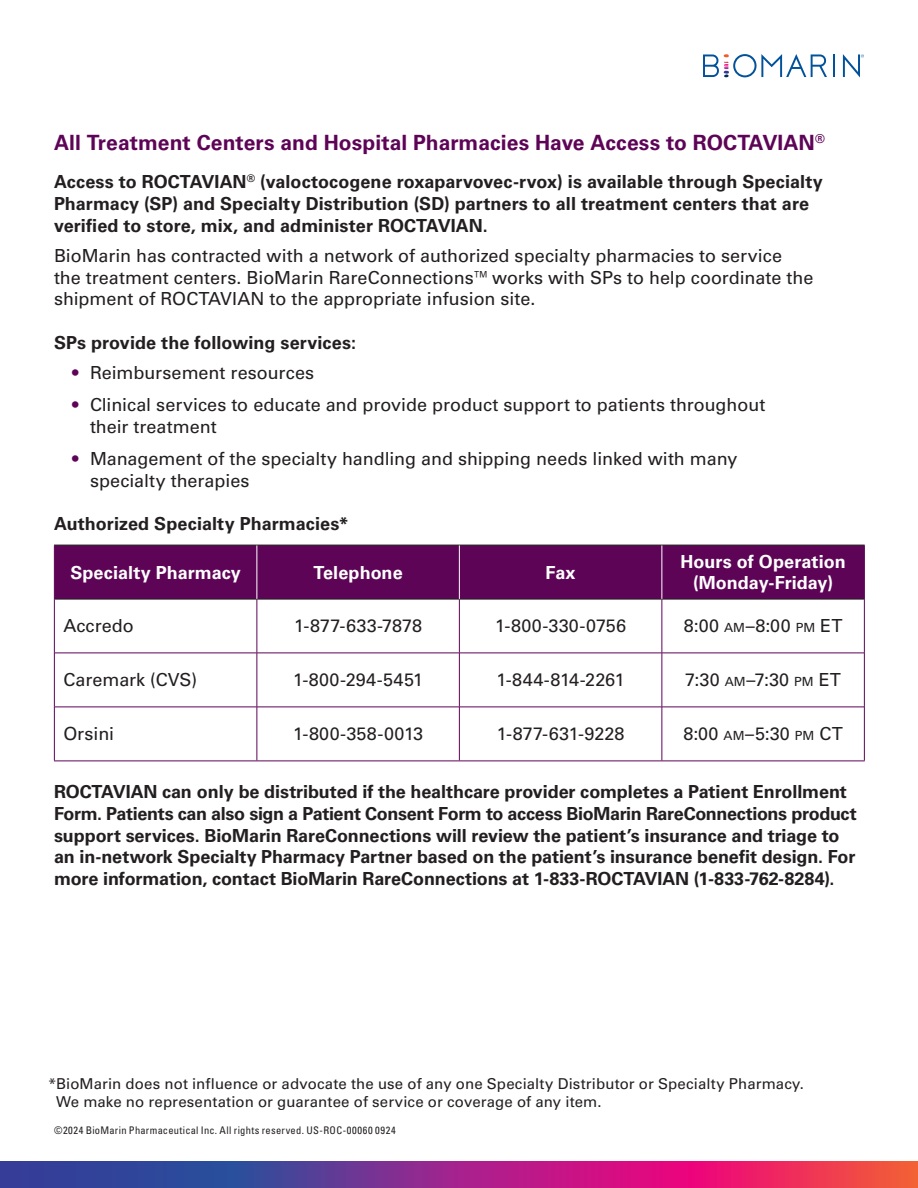
<style>
.page{position:relative;width:918px;height:1188px;background:#fff}
.page>*{position:absolute;margin:0;border:0;box-sizing:border-box;transform-origin:0 0}
.t1{font:700 21px "Univers LT Std";letter-spacing:.005em;color:#5e0457}
.Body_Copy{font:700 18px/21.6px "Univers LT Std";letter-spacing:-.005em;color:#231f20}
.Body_Copy-2{font:18px/21.6px "Univers LT Std";color:#231f20}
.Table_Headers{font:700 18px "Univers LT Std";letter-spacing:.005em;color:#fff}
.Subhead{font:700 18px "Univers LT Std";letter-spacing:.005em;color:#231f20}
.Body_Copy-3{font:18px "Univers LT Std";letter-spacing:.02em;color:#231f20}
.Footnote{font:15px/18px "Univers LT Std";letter-spacing:.005em;color:#231f20}
.t2{font:condensed 10.5px "Univers LT Std";letter-spacing:.025em;color:#231f20}
.s1{color:#5e0457}
.s2{font-size:12.6px}
</style>
<div class="page">
<hr style="left:833px;top:54px;width:2px;height:23px;background:#01519b">
<svg style="left:843px;top:54px;width:21px;height:24px"></svg>
<svg style="left:703px;top:54px;width:124px;height:23px"></svg>
<svg style="left:0;top:1161px;width:918px;height:27px;background:#933083"></svg>
<div style="left:55px;top:546px;width:809px;height:53px;background:#5e0457"></div>
<hr style="left:54px;top:545px;width:203px;height:1px;background:#231f20">
<hr style="left:257px;top:545px;width:202px;height:1px;background:#231f20">
<hr style="left:459px;top:545px;width:203px;height:1px;background:#231f20">
<hr style="left:662px;top:545px;width:203px;height:1px;background:#231f20">
<hr style="left:55px;top:599px;width:202px;height:1px;background:#231f20">
<hr style="left:257px;top:599px;width:202px;height:1px;background:#231f20">
<hr style="left:459px;top:599px;width:203px;height:1px;background:#231f20">
<hr style="left:662px;top:599px;width:202px;height:1px;background:#231f20">
<hr style="left:54px;top:545px;width:1px;height:54px;background:#5e0457">
<hr style="left:864px;top:545px;width:1px;height:54px;background:#5e0457">
<hr style="left:257px;top:545px;width:1px;height:54px;background:#fff">
<hr style="left:459px;top:545px;width:1px;height:54px;background:#fff">
<hr style="left:662px;top:545px;width:1px;height:54px;background:#fff">
<hr style="left:257px;top:599px;width:1px;height:54px;background:#5e0457">
<hr style="left:459px;top:599px;width:1px;height:54px;background:#5e0457">
<hr style="left:662px;top:599px;width:1px;height:54px;background:#5e0457">
<hr style="left:55px;top:653px;width:202px;height:1px;background:#5e0457">
<hr style="left:257px;top:653px;width:202px;height:1px;background:#5e0457">
<hr style="left:257px;top:653px;width:1px;height:54px;background:#5e0457">
<hr style="left:459px;top:653px;width:203px;height:1px;background:#5e0457">
<hr style="left:459px;top:653px;width:1px;height:54px;background:#5e0457">
<hr style="left:662px;top:653px;width:202px;height:1px;background:#5e0457">
<hr style="left:662px;top:653px;width:1px;height:54px;background:#5e0457">
<hr style="left:55px;top:707px;width:202px;height:1px;background:#5e0457">
<hr style="left:257px;top:707px;width:202px;height:1px;background:#5e0457">
<hr style="left:257px;top:707px;width:1px;height:54px;background:#5e0457">
<hr style="left:459px;top:707px;width:203px;height:1px;background:#5e0457">
<hr style="left:459px;top:707px;width:1px;height:54px;background:#5e0457">
<hr style="left:662px;top:707px;width:202px;height:1px;background:#5e0457">
<hr style="left:662px;top:707px;width:1px;height:54px;background:#5e0457">
<hr style="left:54px;top:599px;width:1px;height:54px;background:#5e0457">
<hr style="left:864px;top:599px;width:1px;height:54px;background:#5e0457">
<hr style="left:54px;top:653px;width:1px;height:54px;background:#5e0457">
<hr style="left:864px;top:653px;width:1px;height:54px;background:#5e0457">
<hr style="left:54px;top:707px;width:1px;height:54px;background:#5e0457">
<hr style="left:864px;top:707px;width:1px;height:54px;background:#5e0457">
<hr style="left:54px;top:761px;width:203px;height:1px;background:#5e0457">
<hr style="left:257px;top:761px;width:202px;height:1px;background:#5e0457">
<hr style="left:459px;top:761px;width:203px;height:1px;background:#5e0457">
<hr style="left:662px;top:761px;width:203px;height:1px;background:#5e0457">
<p class="t1" style="left:54px;top:131px;width:772px">All Treatment Centers and Hospital Pharmacies Have Access to ROCTAVIAN<sup>®</sup></p>
<p class="Body_Copy" style="left:54px;top:171px;width:770px">Access to ROCTAVIAN<sup>®</sup> (valoctocogene roxaparvovec-rvox) is available through Specialty<br>Pharmacy (SP) and Specialty Distribution (SD) partners to all treatment centers that are verified to store, mix, and administer ROCTAVIAN.</p>
<p class="Body_Copy-2" style="left:54px;top:245px;width:761px">BioMarin has contracted with a network of authorized specialty pharmacies to service the treatment centers. BioMarin RareConnections™ works with SPs to help coordinate the shipment of ROCTAVIAN to the appropriate infusion site.</p>
<p class="Body_Copy" style="left:54px;top:332px;width:304px">SPs provide the following services:</p>
<p class="Body_Copy-2" style="left:72px;top:362px;width:244px"><span class="s1">•</span> Reimbursement resources</p>
<p class="Body_Copy-2" style="left:90px;top:394px;width:677px;text-indent:-18px"><span class="s1">•</span> Clinical services to educate and provide product support to patients throughout their treatment</p>
<p class="Body_Copy-2" style="left:90px;top:448px;width:649px;text-indent:-18px"><span class="s1">•</span> Management of the specialty handling and shipping needs linked with many specialty therapies</p>
<p class="Subhead" style="left:54px;top:513px;width:296px">Authorized Specialty Pharmacies*</p>
<p class="Table_Headers" style="left:70px;top:562px;width:172px">Specialty Pharmacy</p>
<p class="Table_Headers" style="left:314px;top:562px;width:91px">Telephone</p>
<p class="Table_Headers" style="left:546px;top:562px;width:32px">Fax</p>
<p class="Table_Headers" style="left:681px;top:551px;width:167px">Hours of Operation</p>
<p class="Table_Headers" style="left:693px;top:573px;width:142px">(Monday-Friday)</p>
<p class="Body_Copy-2" style="left:63px;top:615px;width:72px">Accredo</p>
<p class="Body_Copy-2" style="left:294px;top:615px;width:130px">1-877-633-7878</p>
<p class="Body_Copy-2" style="left:495px;top:615px;width:132px">1-800-330-0756</p>
<p class="Body_Copy-2" style="left:684px;top:615px;width:160px">8:00 <span class="s2">AM</span>–8:00 <span class="s2">PM</span> ET</p>
<p class="Body_Copy-2" style="left:63px;top:669px;width:135px">Caremark (CVS)</p>
<p class="Body_Copy-3" style="left:293px;top:669px;width:132px">1-800-294-5451</p>
<p class="Body_Copy-2" style="left:496px;top:669px;width:130px">1-844-814-2261</p>
<p class="Body_Copy-2" style="left:685px;top:669px;width:157px">7:30 <span class="s2">AM</span>–7:30 <span class="s2">PM</span> ET</p>
<p class="Body_Copy-2" style="left:63px;top:723px;width:52px">Orsini</p>
<p class="Body_Copy-2" style="left:293px;top:723px;width:132px">1-800-358-0013</p>
<p class="Body_Copy-2" style="left:497px;top:723px;width:129px">1-877-631-9228</p>
<p class="Body_Copy-2" style="left:683px;top:723px;width:161px">8:00 <span class="s2">AM</span>–5:30 <span class="s2">PM</span> CT</p>
<p class="Body_Copy" style="left:54px;top:781px;width:804px">ROCTAVIAN can only be distributed if the healthcare provider completes a Patient Enrollment Form. Patients can also sign a Patient Consent Form to access BioMarin RareConnections product support services. BioMarin RareConnections will review the patient’s insurance and triage to an in-network Specialty Pharmacy Partner based on the patient’s insurance benefit design. For more information, contact BioMarin RareConnections at 1-833-ROCTAVIAN (1-833-762-8284).</p>
<p class="Footnote" style="left:56px;top:1075px;width:749px;text-indent:-8px">*BioMarin does not influence or advocate the use of any one Specialty Distributor or Specialty Pharmacy.<br>We make no representation or guarantee of service or coverage of any item.</p>
<p class="t2" style="left:54px;top:1124px;width:343px">©2024 BioMarin Pharmaceutical Inc. All rights reserved. US-ROC-00060 0924</p>
</div>
